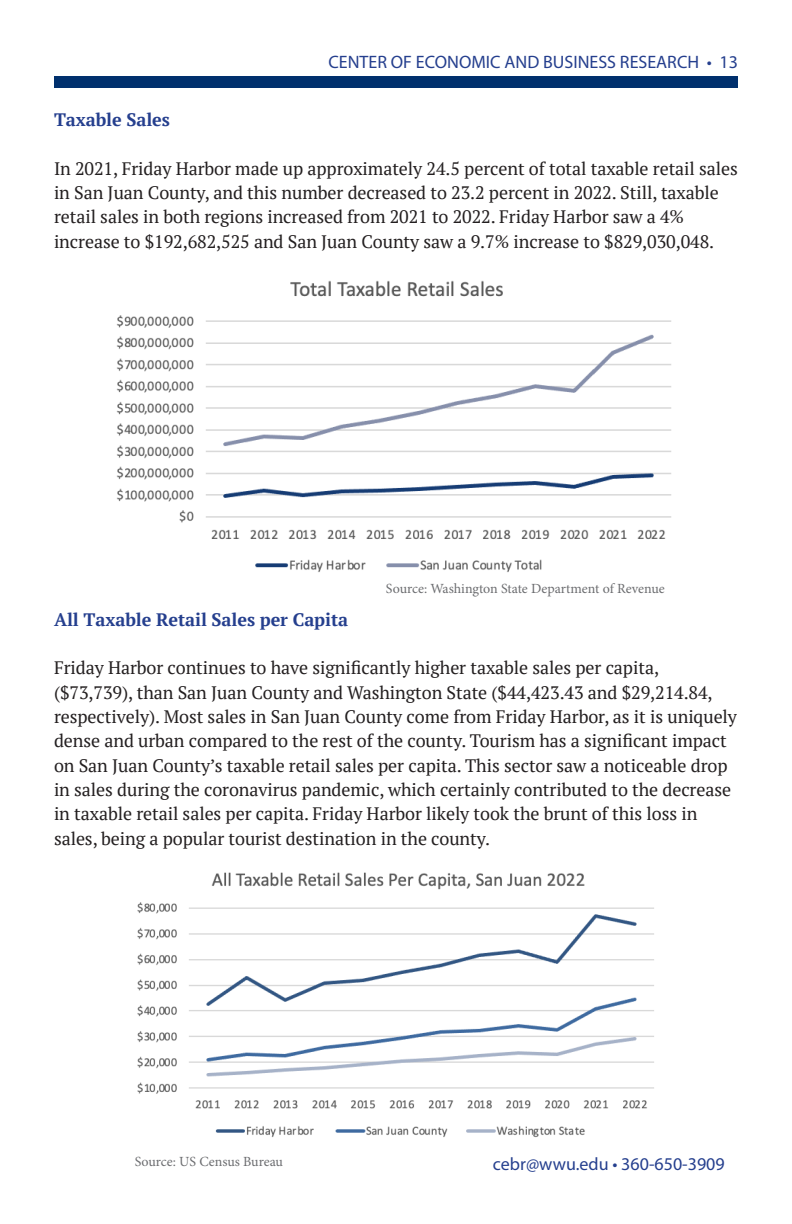
<style>
.page{position:relative;width:792px;height:1224px;background:#fff}
.page>*{position:absolute;margin:0;border:0;box-sizing:border-box;transform-origin:0 0}
.Main_paragraph{font:18px/24.4px "PT Serif";letter-spacing:-.005em;color:#231f20}
.t1{font:18px "Myriad Pro";color:#253f8e}
.Main_paragraph-2{font:700 18px "PT Serif";letter-spacing:-.005em;color:#253f8e}
.Table_Footer{font:14px "Minion Pro";color:#6c6d70}
</style>
<div class="page">
<div style="left:54px;top:76px;width:684px;height:12px;background:#00306d"></div>
<img style="left:137px;top:872px;width:517px;height:266px">
<img style="left:116px;top:280px;width:555px;height:293px">
<p class="t1" style="left:328px;top:50px;width:411px">CENTER OF ECONOMIC AND BUSINESS RESEARCH • 13</p>
<p class="Main_paragraph-2" style="left:54px;top:108px;width:117px">Taxable Sales</p>
<p class="Main_paragraph" style="left:54px;top:156px;width:686px">In 2021, Friday Harbor made up approximately 24.5 percent of total taxable retail sales in San Juan County, and this number decreased to 23.2 percent in 2022. Still, taxable retail sales in both regions increased from 2021 to 2022. Friday Harbor saw a 4% increase to $192,682,525 and San Juan County saw a 9.7% increase to $829,030,048.</p>
<p class="Table_Footer" style="left:386px;top:579px;width:281px">Source: Washington State Department of Revenue</p>
<p class="Main_paragraph-2" style="left:54px;top:608px;width:296px">All Taxable Retail Sales per Capita</p>
<p class="Main_paragraph" style="left:54px;top:656px;width:685px">Friday Harbor continues to have significantly higher taxable sales per capita, ($73,739), than San Juan County and Washington State ($44,423.43 and $29,214.84, respectively). Most sales in San Juan County come from Friday Harbor, as it is uniquely dense and urban compared to the rest of the county. Tourism has a significant impact on San Juan County’s taxable retail sales per capita. This sector saw a noticeable drop in sales during the coronavirus pandemic, which certainly contributed to the decrease in taxable retail sales per capita. Friday Harbor likely took the brunt of this loss in sales, being a popular tourist destination in the county.</p>
<p class="Table_Footer" style="left:135px;top:1152px;width:150px">Source: US Census Bureau</p>
<p class="t1" style="left:493px;top:1153px;width:233px">cebr@wwu.edu • 360-650-3909</p>
</div>
